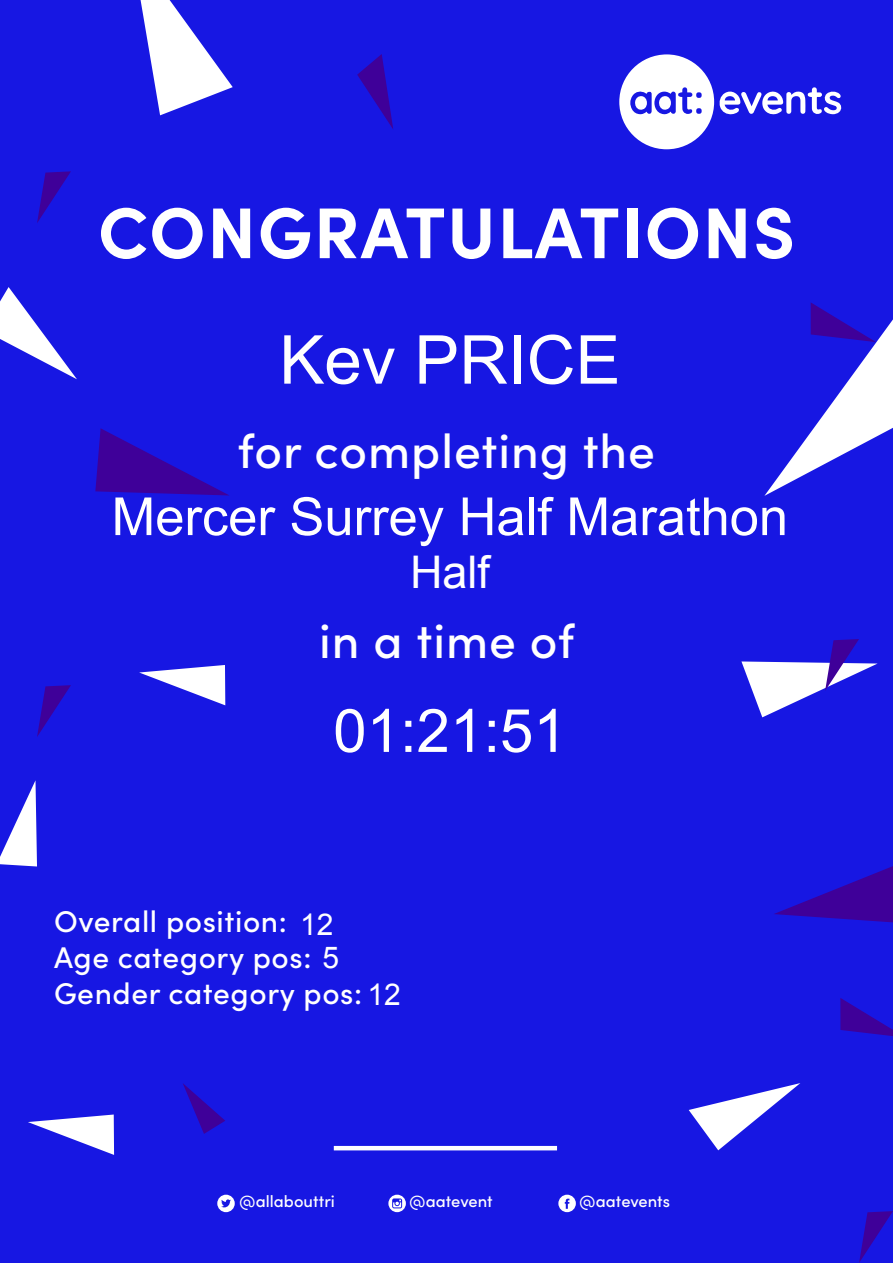
<style>
.page{position:relative;width:893px;height:1263px;background:#1717e3}
.page>*{position:absolute;margin:0;border:0;box-sizing:border-box;transform-origin:0 0}
.t1{font:700 72px "Sofia Pro";letter-spacing:.02em;color:#fff}
.t2{font:67.5px "Arial";color:#fff}
.t3{font:60px "Arial";color:#fff}
.t4{font:52.5px "Arial";color:#fff}
.t5{font:500 48px "Sofia Pro";letter-spacing:.02em;color:#fff}
.t6{font:45px "Arial";color:#fff}
.t7{font:500 30px/36px "Sofia Pro";letter-spacing:.02em;color:#fff}
.t8{font:30px "Arial";color:#fff}
.t9{font:500 16.5px "Sofia Pro";color:#fff}
.s1{font-family:"Arial";font-weight:400}
</style>
<div class="page">
<hr style="left:334px;top:1146px;width:223px;height:4px;background:#fff">
<svg style="left:139px;top:665px;width:86px;height:40px"></svg>
<svg style="left:0;top:780px;width:37px;height:86px"></svg>
<svg style="left:28px;top:1114px;width:86px;height:41px"></svg>
<svg style="left:141px;top:0;width:92px;height:115px"></svg>
<svg style="left:689px;top:1083px;width:111px;height:67px"></svg>
<svg style="left:0;top:287px;width:77px;height:92px"></svg>
<svg style="left:774px;top:866px;width:119px;height:56px"></svg>
<svg style="left:95px;top:428px;width:133px;height:67px"></svg>
<svg style="left:764px;top:302px;width:129px;height:194px"></svg>
<svg style="left:840px;top:998px;width:53px;height:38px"></svg>
<svg style="left:37px;top:685px;width:34px;height:52px"></svg>
<svg style="left:741px;top:639px;width:137px;height:78px"></svg>
<svg style="left:37px;top:171px;width:34px;height:52px"></svg>
<svg style="left:859px;top:1211px;width:34px;height:52px"></svg>
<svg style="left:357px;top:54px;width:36px;height:75px"></svg>
<svg style="left:183px;top:1083px;width:42px;height:51px"></svg>
<svg style="left:619px;top:54px;width:223px;height:95px"></svg>
<svg style="left:558px;top:1195px;width:18px;height:17px"></svg>
<svg style="left:217px;top:1195px;width:18px;height:17px"></svg>
<svg style="left:388px;top:1195px;width:18px;height:17px"></svg>
<h1 class="t1" style="left:98px;top:177px;width:699px">CONGRATULATIONS</h1>
<h2 class="t2" style="left:279px;top:323px;width:343px">Kev PRICE</h2>
<h3 class="t5" style="left:238px;top:416px;width:419px">for completing the</h3>
<h3 class="t4" style="left:112px;top:488px;width:678px">Mercer Surrey Half Marathon</h3>
<h3 class="t6" style="left:410px;top:548px;width:81px">Half</h3>
<h3 class="t5" style="left:319px;top:605px;width:257px">in a time of</h3>
<h3 class="t3" style="left:333px;top:698px;width:235px">01:21:51</h3>
<p class="t7" style="left:54px;top:901px;width:348px">Overall position:<br>Age category pos: <span class="s1">5<br></span>Gender category pos: <span class="s1">12</span></p>
<p class="t8" style="left:300px;top:908px;width:35px">12</p>
<p class="t9" style="left:239px;top:1189px;width:97px">@allabouttri</p>
<p class="t9" style="left:409px;top:1189px;width:85px">@aatevent</p>
<p class="t9" style="left:579px;top:1189px;width:92px">@aatevents</p>
</div>
